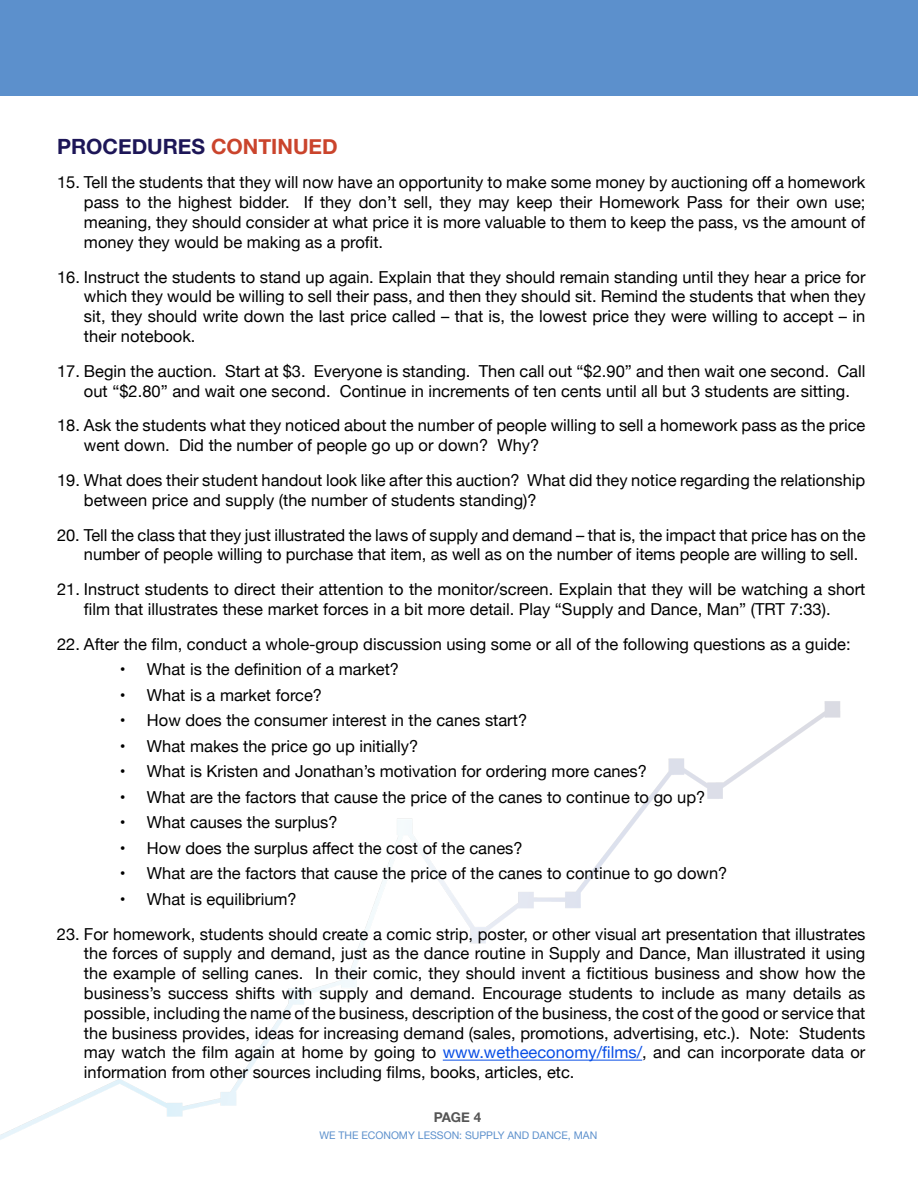
<style>
.page{position:relative;width:918px;height:1188px;background:#fff}
.page>*{position:absolute;margin:0;border:0;box-sizing:border-box;transform-origin:0 0}
.t1{font:700 21px "Helvetica Neue";color:#1d1657}
.t2{font:16.5px/19.8px "Helvetica Neue";color:#000}
.t3{font:700 13.5px "Helvetica Neue";color:#555}
.t4{font:10.5px "Helvetica Neue";color:#5c90cc}
.s1{color:#ca442c}
.s2{color:#084ee6}
</style>
<div class="page">
<img style="left:0;top:701px;width:841px;height:439px">
<div style="left:0;top:0;width:918px;height:96px;background:#5c90cc"></div>
<hr style="left:443px;top:1060px;width:199px;height:1px;background:#084ee6">
<p class="t1" style="left:57px;top:130px;width:282px">PROCEDURES <span class="s1">CONTINUED</span></p>
<p class="t2" style="left:84px;top:174px;width:783px;text-align:justify;text-indent:-27px">15. Tell the students that they will now have an opportunity to make some money by auctioning off a homework pass to the highest bidder. If they don’t sell, they may keep their Homework Pass for their own use; meaning, they should consider at what price it is more valuable to them to keep the pass, vs the amount of money they would be making as a profit.</p>
<p class="t2" style="left:84px;top:268px;width:783px;text-align:justify;text-indent:-27px">16. Instruct the students to stand up again. Explain that they should remain standing until they hear a price for which they would be willing to sell their pass, and then they should sit. Remind the students that when they sit, they should write down the last price called – that is, the lowest price they were willing to accept – in their notebook.</p>
<p class="t2" style="left:84px;top:362px;width:783px;text-indent:-27px">17. Begin the auction. Start at $3. Everyone is standing. Then call out “$2.90” and then wait one second. Call out “$2.80” and wait one second. Continue in increments of ten cents until all but 3 students are sitting.</p>
<p class="t2" style="left:84px;top:417px;width:783px;text-indent:-27px">18. Ask the students what they noticed about the number of people willing to sell a homework pass as the price went down. Did the number of people go up or down? Why?</p>
<p class="t2" style="left:84px;top:471px;width:783px;text-indent:-27px">19. What does their student handout look like after this auction? What did they notice regarding the relationship between price and supply (the number of students standing)?</p>
<p class="t2" style="left:84px;top:526px;width:783px;text-indent:-27px">20. Tell the class that they just illustrated the laws of supply and demand – that is, the impact that price has on the number of people willing to purchase that item, as well as on the number of items people are willing to sell.</p>
<p class="t2" style="left:57px;top:580px;width:810px;text-align:center">21. Instruct students to direct their attention to the monitor/screen. Explain that they will be watching a short film that illustrates these market forces in a bit more detail. Play “Supply and Dance, Man” (TRT 7:33).</p>
<p class="t2" style="left:57px;top:635px;width:795px">22. After the film, conduct a whole-group discussion using some or all of the following questions as a guide:</p>
<p class="t2" style="left:120px;top:661px;width:281px">• What is the definition of a market?</p>
<p class="t2" style="left:120px;top:686px;width:204px">• What is a market force?</p>
<p class="t2" style="left:120px;top:712px;width:409px">• How does the consumer interest in the canes start?</p>
<p class="t2" style="left:120px;top:737px;width:300px">• What makes the price go up initially?</p>
<p class="t2" style="left:120px;top:763px;width:529px">• What is Kristen and Jonathan’s motivation for ordering more canes?</p>
<p class="t2" style="left:120px;top:788px;width:587px">• What are the factors that cause the price of the canes to continue to go up?</p>
<p class="t2" style="left:120px;top:813px;width:219px">• What causes the surplus?</p>
<p class="t2" style="left:120px;top:839px;width:404px">• How does the surplus affect the cost of the canes?</p>
<p class="t2" style="left:120px;top:864px;width:609px">• What are the factors that cause the price of the canes to continue to go down?</p>
<p class="t2" style="left:120px;top:890px;width:178px">• What is equilibrium?</p>
<p class="t2" style="left:84px;top:925px;width:783px;text-align:justify;text-indent:-27px">23. For homework, students should create a comic strip, poster, or other visual art presentation that illustrates the forces of supply and demand, just as the dance routine in Supply and Dance, Man illustrated it using the example of selling canes. In their comic, they should invent a fictitious business and show how the business’s success shifts with supply and demand. Encourage students to include as many details as possible, including the name of the business, description of the business, the cost of the good or service that the business provides, ideas for increasing demand (sales, promotions, advertising, etc.). Note: Students may watch the film again at home by going to <span class="s2">www.wetheeconomy/films/</span>, and can incorporate data or information from other sources including films, books, articles, etc.</p>
<p class="t3" style="left:434px;top:1106px;width:49px">PAGE 4</p>
<p class="t4" style="left:319px;top:1128px;width:279px">WE THE ECONOMY LESSON: Su pply and Dance, Man</p>
</div>
